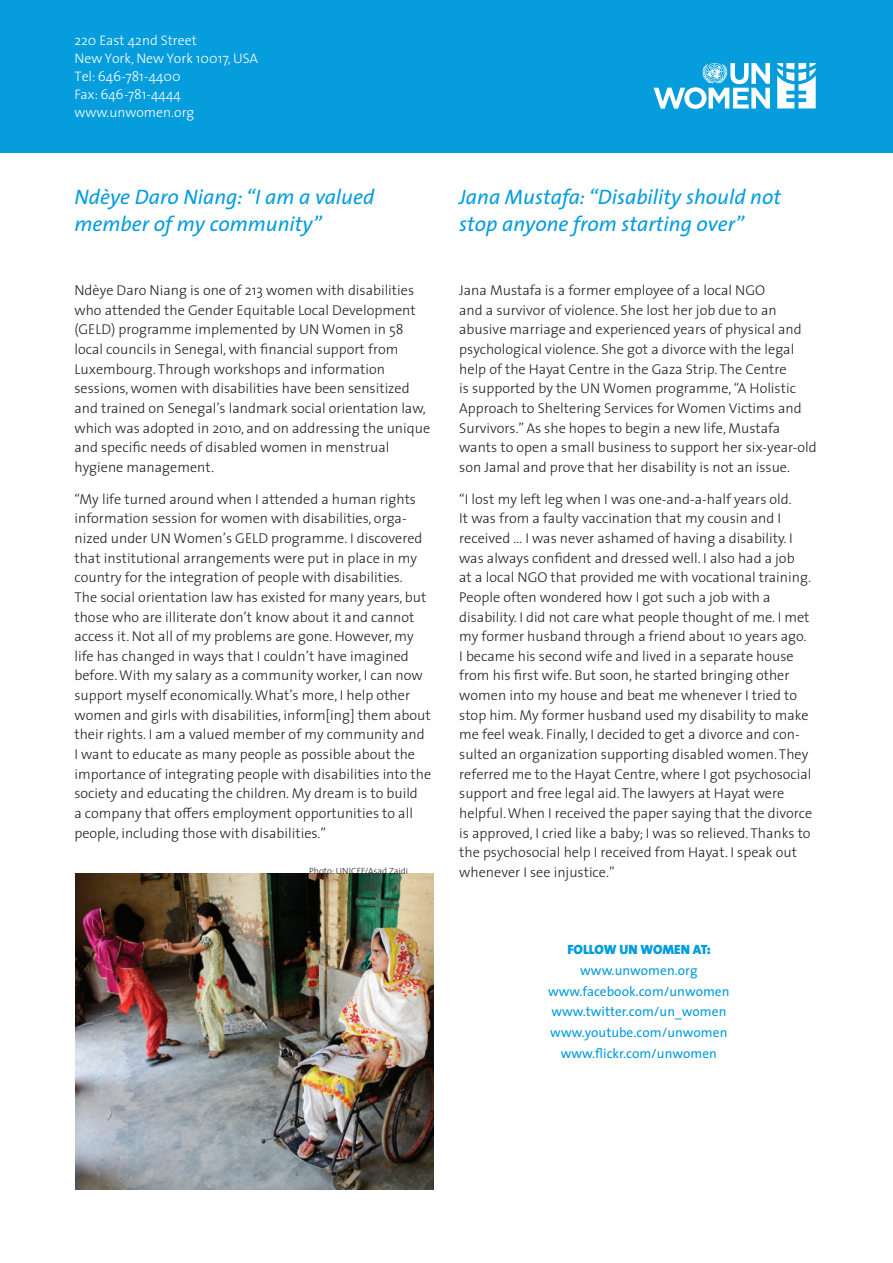
<style>
.page{position:relative;width:893px;height:1263px;background:#fff}
.page>*{position:absolute;margin:0;border:0;box-sizing:border-box;transform-origin:0 0}
.t1{font:italic 21px/27px "The Sans";color:#069ddc}
.t2{font:300 14.25px/19.6px "The Sans";color:#231f20}
.t3{font:300 13.8px/18px "The Sans";color:#fff}
.t4{font:13.5px/20.7px "The Sans";color:#069ddc;text-align:center}
.t5{font:13.5px "The Sans Black Caps";letter-spacing:-.005em;color:#069ddc}
.t6{font:300 9px "The Sans";color:#231f20}
</style>
<div class="page">
<div style="left:0;top:0;width:893px;height:153px;background:#069ddc"></div>
<svg style="left:654px;top:63px;width:116px;height:46px"></svg>
<svg style="left:777px;top:63px;width:39px;height:45px"></svg>
<img style="left:75px;top:874px;width:359px;height:316px">
<p class="t3" style="left:74px;top:31px;width:185px">220 East 42nd Street<br>New York, New York 10017, USA<br>Tel: 646-781-4400<br>Fax: 646-781-4444 www.unwomen.org</p>
<h1 class="t1" style="left:74px;top:183px;width:301px">Ndèye Daro Niang: “I am a valued member of my community”</h1>
<p class="t2" style="left:74px;top:280px;width:357px">Ndèye Daro Niang is one of 213 women with disabilities who attended the Gender Equitable Local Development (GELD) programme implemented by UN Women in 58 local councils in Senegal, with financial support from Luxembourg. Through workshops and information sessions, women with disabilities have been sensitized and trained on Senegal’s landmark social orientation law, which was adopted in 2010, and on addressing the unique and specific needs of disabled women in menstrual hygiene management.</p>
<p class="t2" style="left:74px;top:488px;width:358px">“My life turned around when I attended a human rights information session for women with disabilities, orga&shy;nized under UN Women’s GELD programme. I discovered that institutional arrangements were put in place in my country for the integration of people with disabilities.<br>The social orientation law has existed for many years, but those who are illiterate don’t know about it and cannot access it. Not all of my problems are gone. However, my life has changed in ways that I couldn’t have imagined before. With my salary as a community worker, I can now support myself economically. What’s more, I help other women and girls with disabilities, inform[ing] them about their rights. I am a valued member of my community and I want to educate as many people as possible about the importance of integrating people with disabilities into the society and educating the children. My dream is to build<br>a company that offers employment opportunities to all people, including those with disabilities.”</p>
<p class="t6" style="left:309px;top:863px;width:100px">Photo: UNICEF/Asad Zaidi</p>
<h1 class="t1" style="left:459px;top:183px;width:323px">Jana Mustafa: “Disability should not stop anyone from starting over”</h1>
<p class="t2" style="left:459px;top:280px;width:359px">Jana Mustafa is a former employee of a local NGO<br>and a survivor of violence. She lost her job due to an abusive marriage and experienced years of physical and psychological violence. She got a divorce with the legal help of the Hayat Centre in the Gaza Strip. The Centre<br>is supported by the UN Women programme, “A Holistic Approach to Sheltering Services for Women Victims and Survivors.” As she hopes to begin a new life, Mustafa wants to open a small business to support her six-year-old son Jamal and prove that her disability is not an issue.</p>
<p class="t2" style="left:459px;top:488px;width:354px">“I lost my left leg when I was one-and-a-half years old.<br>It was from a faulty vaccination that my cousin and I received … I was never ashamed of having a disability. I was always confident and dressed well. I also had a job<br>at a local NGO that provided me with vocational training.<br>People often wondered how I got such a job with a disability. I did not care what people thought of me. I met my former husband through a friend about 10 years ago.<br>I became his second wife and lived in a separate house from his first wife. But soon, he started bringing other women into my house and beat me whenever I tried to stop him. My former husband used my disability to make me feel weak. Finally, I decided to get a divorce and con&shy;sulted an organization supporting disabled women. They referred me to the Hayat Centre, where I got psychosocial support and free legal aid. The lawyers at Hayat were helpful. When I received the paper saying that the divorce is approved, I cried like a baby; I was so relieved. Thanks to the psychosocial help I received from Hayat. I speak out whenever I see injustice.”</p>
<p class="t5" style="left:567px;top:938px;width:145px">FOLLOW UN WOMEN AT:</p>
<p class="t4" style="left:548px;top:959px;width:183px">www.unwomen.org www.facebook.com/unwomen www.twitter.com/un_women www.youtube.com/unwomen www.flickr.com/unwomen</p>
</div>
